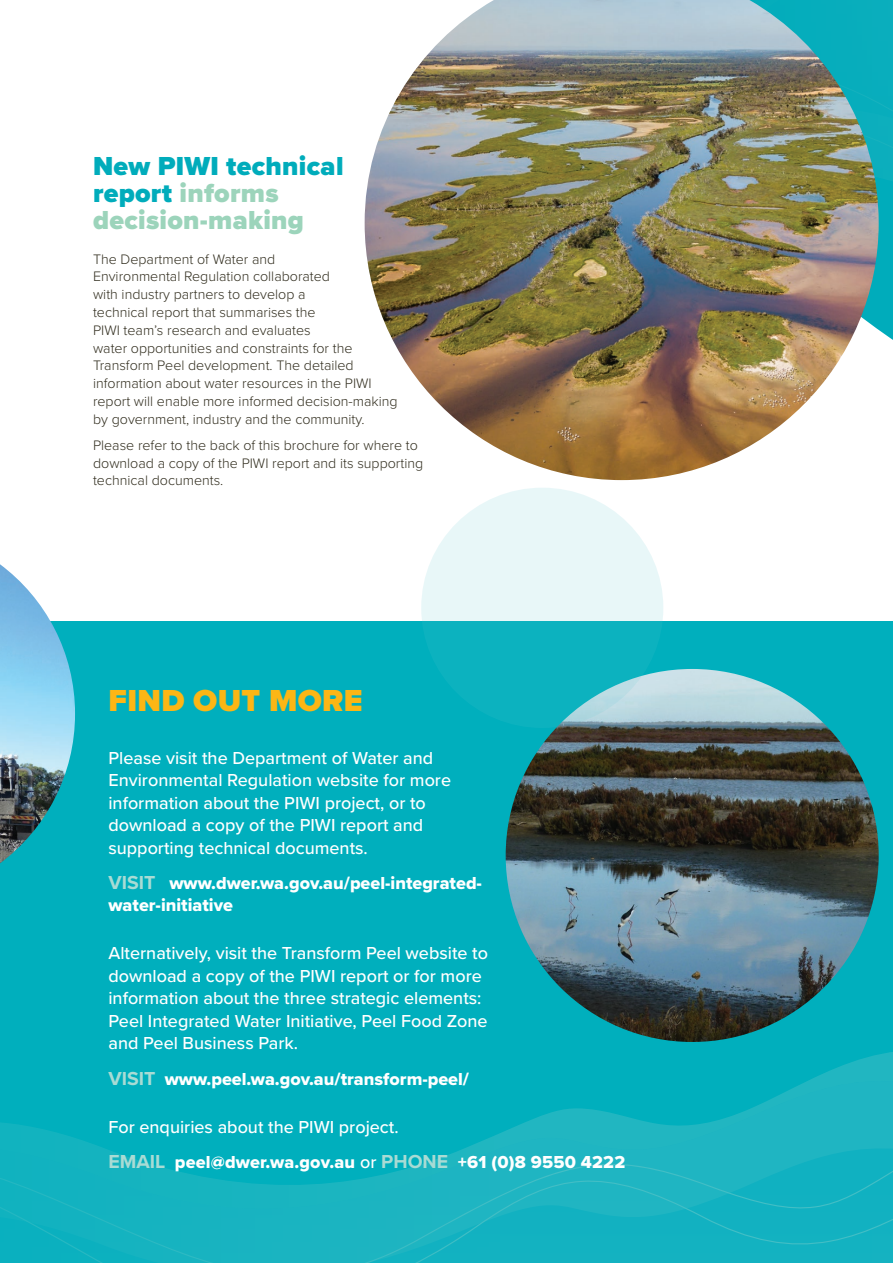
<style>
.page{position:relative;width:893px;height:1263px;background:#fff}
.page>*{position:absolute;margin:0;border:0;box-sizing:border-box;transform-origin:0 0}
.t1{font:900 31.5px "Proxima Nova";letter-spacing:.01em;color:#fcb615}
.t2{font:900 27px/27px "Proxima Nova";letter-spacing:.01em;color:#00acbb}
.t3{font:700 19.5px "Proxima Nova";color:#a8dbd4}
.t4{font:500 18px/22.5px "Proxima Nova";color:#fff}
.t5{font:18px "Proxima Nova Extrabld";color:#fff}
.t6{font:300 14.25px/17.7px "Proxima Nova";color:#312d1e}
.s1{color:#9cd4bb}
.s2{font-family:"Proxima Nova";font-weight:500}
.s3{font-family:"Proxima Nova";font-weight:700;font-size:19.5px;color:#a8dbd4}
</style>
<div class="page">
<div style="left:0;top:621px;width:893px;height:642px;background:#00afbd"></div>
<svg style="left:879px;top:0;width:14px;height:275px;background:#06adbc"></svg>
<svg style="left:0;top:1030px;width:893px;height:233px"></svg>
<img style="left:0;top:564px;width:75px;height:299px">
<img style="left:506px;top:669px;width:373px;height:373px;border-radius:186px">
<img style="left:365px;top:0;width:514px;height:480px">
<svg style="left:421px;top:488px;width:242px;height:240px;fill:#e8f7f8"></svg>
<h2 class="t2" style="left:93px;top:152px;width:252px">New PIWI technical report <span class="s1">informs decision-making</span></h2>
<p class="t6" style="left:93px;top:250px;width:306px">The Department of Water and<br>Environmental Regulation collaborated<br>with industry partners to develop a<br>technical report that summarises the<br>PIWI team s’ research and evaluates<br>water opportunities and constraints for the Transform Peel development. The detailed information about water resources in the PIWI report will enable more informed decision-making by government, industry and the community.</p>
<p class="t6" style="left:93px;top:436px;width:332px">Please refer to the back of this brochure for where to download a copy of the PIWI report and its supporting technical documents.</p>
<h1 class="t1" style="left:108px;top:677px;width:256px">FIND OUT MORE</h1>
<p class="t4" style="left:108px;top:746px;width:344px">Please visit the Department of Water and Environmental Regulation website for more information about the PIWI project, or to download a copy of the PIWI report and supporting technical documents.</p>
<h3 class="t3" style="left:108px;top:871px;width:49px">VISIT</h3>
<p class="t5" style="left:169px;top:869px;width:314px">www.dwer.wa.gov.au/peel-integrated-</p>
<p class="t5" style="left:108px;top:892px;width:126px">water-initiative</p>
<p class="t4" style="left:108px;top:941px;width:381px">Alternatively, visit the Transform Peel website to download a copy of the PIWI report or for more information about the three strategic elements:<br>Peel Integrated Water Initiative, Peel Food Zone and Peel Business Park.</p>
<p class="t5" style="left:165px;top:1065px;width:306px">www.peel.wa.gov.au/transform-peel/</p>
<h3 class="t3" style="left:108px;top:1066px;width:49px">VISIT</h3>
<p class="t4" style="left:108px;top:1115px;width:292px">For enquiries about the PIWI project.</p>
<h3 class="t3" style="left:108px;top:1150px;width:58px">EMAIL</h3>
<p class="t5" style="left:175px;top:1148px;width:275px">peel@dwer.wa.gov.au <span class="s2">or</span> <span class="s3">PHONE</span></p>
<p class="t5" style="left:458px;top:1148px;width:169px">+61 0) 8( 9550 4222</p>
</div>
